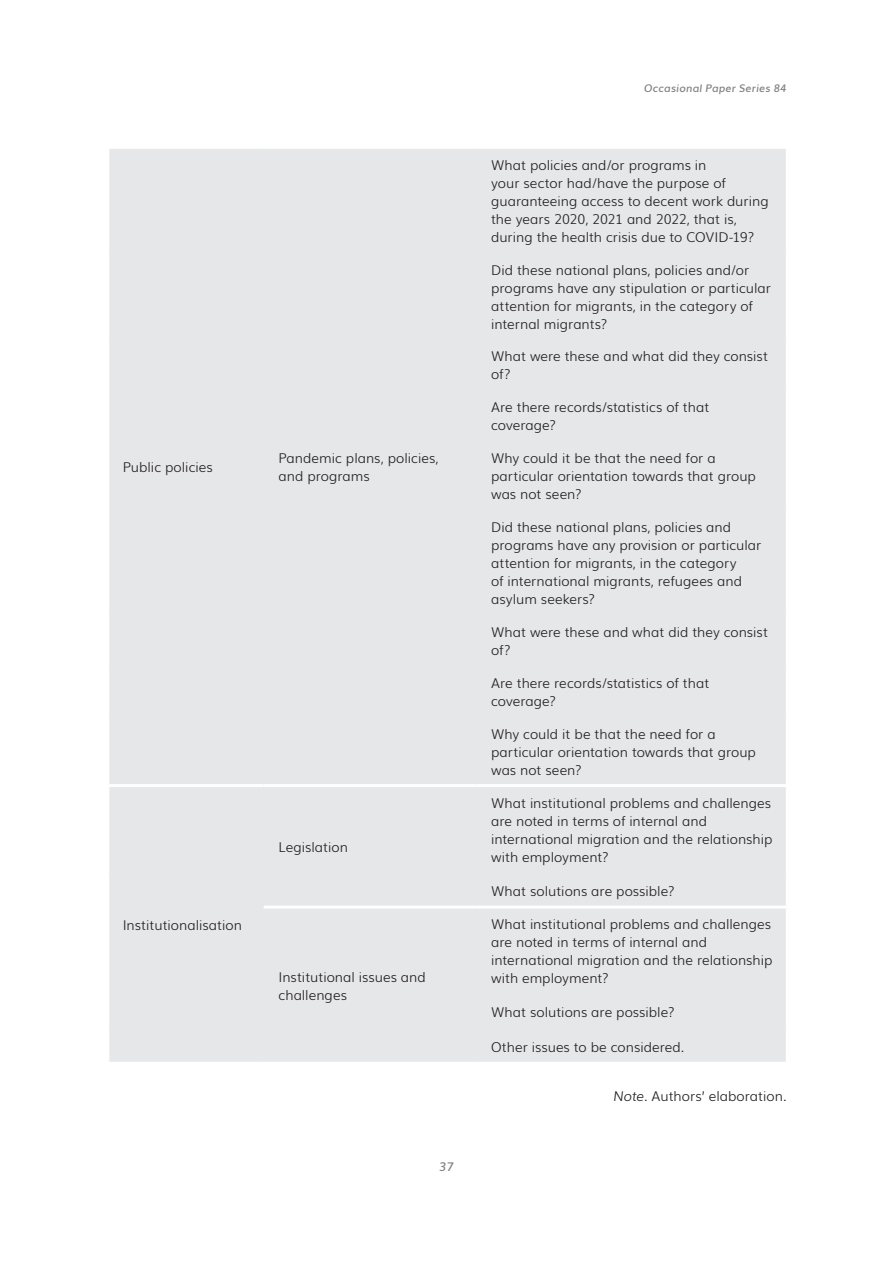
<style>
.page{position:relative;width:893px;height:1263px;background:#fff}
.page>*{position:absolute;margin:0;border:0;box-sizing:border-box;transform-origin:0 0}
.Cuerpo_Texto_Sin_jus{font:300 13.5px/18px "Muli";color:#231f20}
.Cuerpo_de_Texto_para{font:300 13.5px "Muli";color:#231f20}
.t1{font:italic 600 12px "Muli";color:#808285}
.t2{font:italic 600 10.5px "Muli";letter-spacing:.02em;color:#808285}
.s1{font-style:italic}
</style>
<div class="page">
<div style="left:109px;top:149px;width:677px;height:913px;background:#e6e7e9"></div>
<hr style="left:106px;top:784px;width:158px;height:3px;background:#fff">
<hr style="left:264px;top:784px;width:212px;height:3px;background:#fff">
<hr style="left:476px;top:784px;width:313px;height:3px;background:#fff">
<hr style="left:264px;top:905px;width:212px;height:3px;background:#fff">
<hr style="left:476px;top:905px;width:313px;height:3px;background:#fff">
<p class="Cuerpo_Texto_Sin_jus" style="left:123px;top:457px;width:92px">Public policies</p>
<p class="Cuerpo_Texto_Sin_jus" style="left:279px;top:448px;width:162px">Pandemic plans, policies, and programs</p>
<p class="Cuerpo_Texto_Sin_jus" style="left:123px;top:915px;width:121px">Institutionalisation</p>
<p class="Cuerpo_Texto_Sin_jus" style="left:279px;top:837px;width:71px">Legislation</p>
<p class="Cuerpo_Texto_Sin_jus" style="left:279px;top:967px;width:149px">Institutional issues and challenges</p>
<p class="t1" style="left:439px;top:1157px;width:16px">37</p>
<p class="t2" style="left:644px;top:79px;width:144px">Occasional Paper Series 84</p>
<p class="Cuerpo_Texto_Sin_jus" style="left:491px;top:155px;width:279px">What policies and/or programs in<br>your sector had/have the purpose of guaranteeing access to decent work during the years 2020, 2021 and 2022, that is, during the health crisis due to COVID-19?</p>
<p class="Cuerpo_Texto_Sin_jus" style="left:491px;top:260px;width:281px">Did these national plans, policies and/or programs have any stipulation or particular attention for migrants, in the category of internal migrants?</p>
<p class="Cuerpo_Texto_Sin_jus" style="left:491px;top:347px;width:278px">What were these and what did they consist of?</p>
<p class="Cuerpo_Texto_Sin_jus" style="left:491px;top:397px;width:220px">Are there records/statistics of that coverage?</p>
<p class="Cuerpo_Texto_Sin_jus" style="left:491px;top:448px;width:266px">Why could it be that the need for a particular orientation towards that group was not seen?</p>
<p class="Cuerpo_Texto_Sin_jus" style="left:491px;top:517px;width:272px">Did these national plans, policies and programs have any provision or particular attention for migrants, in the category<br>of international migrants, refugees and asylum seekers?</p>
<p class="Cuerpo_Texto_Sin_jus" style="left:491px;top:622px;width:278px">What were these and what did they consist of?</p>
<p class="Cuerpo_Texto_Sin_jus" style="left:491px;top:673px;width:220px">Are there records/statistics of that coverage?</p>
<p class="Cuerpo_Texto_Sin_jus" style="left:491px;top:724px;width:266px">Why could it be that the need for a particular orientation towards that group was not seen?</p>
<p class="Cuerpo_Texto_Sin_jus" style="left:491px;top:793px;width:283px">What institutional problems and challenges are noted in terms of internal and international migration and the relationship with employment?</p>
<p class="Cuerpo_Texto_Sin_jus" style="left:491px;top:881px;width:185px">What solutions are possible?</p>
<p class="Cuerpo_Texto_Sin_jus" style="left:491px;top:914px;width:283px">What institutional problems and challenges are noted in terms of internal and international migration and the relationship with employment?</p>
<p class="Cuerpo_Texto_Sin_jus" style="left:491px;top:1002px;width:185px">What solutions are possible?</p>
<p class="Cuerpo_Texto_Sin_jus" style="left:491px;top:1037px;width:195px">Other issues to be considered.</p>
<p class="Cuerpo_de_Texto_para" style="left:613px;top:1085px;width:175px"><span class="s1">Note.</span> Authors’ elaboration.</p>
</div>
